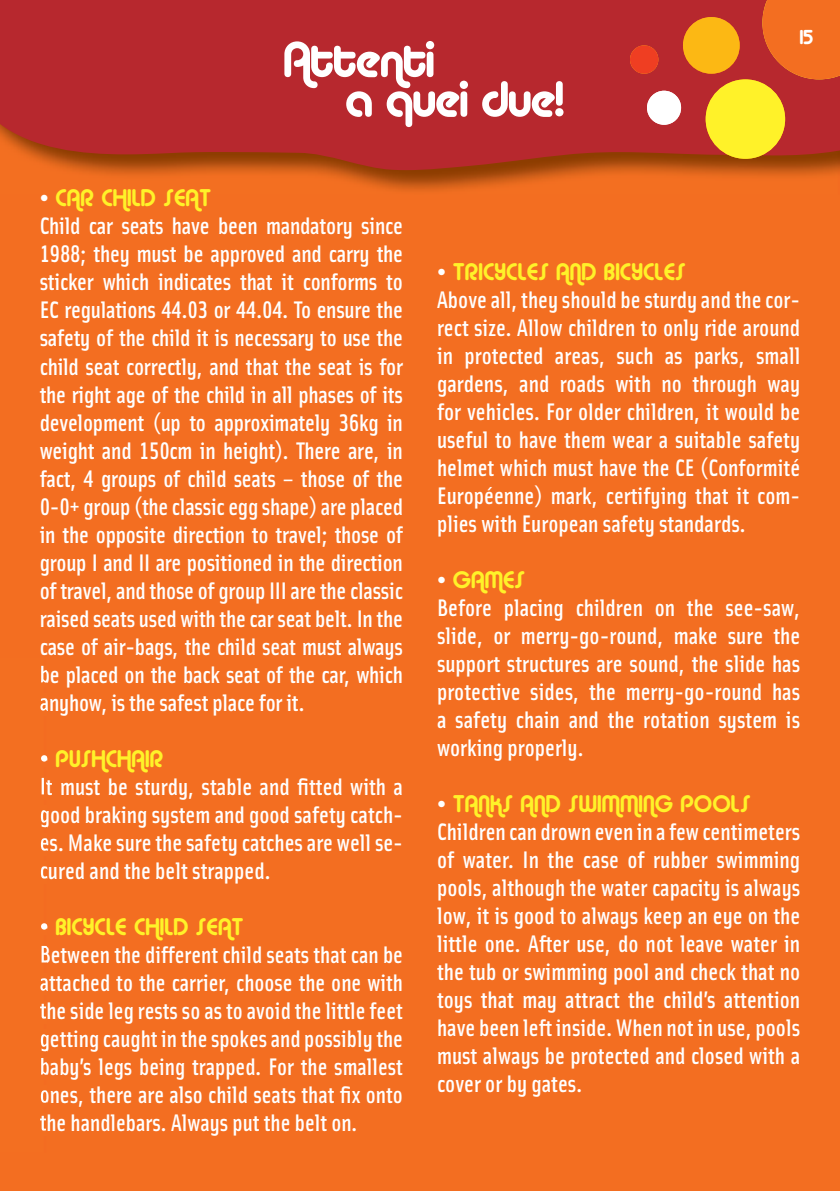
<style>
.page{position:relative;width:840px;height:1191px;background:#fff}
.page>*{position:absolute;margin:0;border:0;box-sizing:border-box;transform-origin:0 0}
.t1{font:24px/28px "Solex Medium Lining";color:#fff;text-align:justify}
.t2{font:24px "Alba";color:#fff229}
.t3{font:20px "Alba";color:#fff}
.s1{color:#fff}
</style>
<div class="page">
<div style="left:0;top:195px;width:839px;height:996px;background:#f36e21"></div>
<img style="left:0;top:170px;width:839px;height:25px">
<svg style="left:0;top:127px;width:839px;height:43px;background:#b33522"></svg>
<svg style="left:0;top:0;width:839px;height:127px;background:#bf3a3b"></svg>
<div style="left:682px;top:17px;width:57px;height:57px;background:#fcb814;border-radius:50%"></div>
<div style="left:705px;top:79px;width:79px;height:80px;background:#fff229;border-radius:50%"></div>
<div style="left:646px;top:91px;width:34px;height:34px;background:#fff;border-radius:50%"></div>
<div style="left:629px;top:45px;width:29px;height:29px;background:#ef3e22;border-radius:50%"></div>
<div style="left:0;top:658px;width:46px;height:494px;background:#f36f21"></div>
<img style="left:41px;top:665px;width:5px;height:22px">
<img style="left:40px;top:693px;width:6px;height:22px">
<svg style="left:41px;top:755px;width:5px;height:11px"></svg>
<img style="left:42px;top:777px;width:4px;height:22px">
<img style="left:41px;top:805px;width:5px;height:22px">
<img style="left:41px;top:833px;width:5px;height:22px">
<img style="left:41px;top:862px;width:5px;height:21px">
<svg style="left:41px;top:923px;width:5px;height:11px"></svg>
<img style="left:42px;top:945px;width:4px;height:17px">
<img style="left:40px;top:974px;width:6px;height:20px">
<img style="left:40px;top:1001px;width:6px;height:22px">
<img style="left:41px;top:1030px;width:5px;height:21px">
<img style="left:41px;top:1058px;width:5px;height:21px">
<img style="left:41px;top:1085px;width:5px;height:21px">
<img style="left:40px;top:1114px;width:6px;height:21px">
<p class="t3" style="left:798px;top:26px;width:15px">15</p>
<p class="t2" style="left:40px;top:184px;width:172px"><span class="s1">•</span> CAR CHILD SEAT</p>
<p class="t1" style="left:40px;top:211px;width:364px">Child car seats have been mandatory since 1988; they must be approved and carry the sticker which indicates that it conforms to EC regulations 44.03 or 44.04. To ensure the safety of the child it is necessary to use the child seat correctly, and that the seat is for the right age of the child in all phases of its development (up to approximately 36kg in weight and 150cm in height). There are, in fact, 4 groups of child seats – those of the 0-0+ group (the classic egg shape) are placed in the opposite direction to travel; those of group I and II are positioned in the direction of travel, and those of group III are the classic raised seats used with the car seat belt. In the case of air-bags, the child seat must always be placed on the back seat of the car, which anyhow, is the safest place for it.</p>
<p class="t2" style="left:40px;top:744px;width:124px"><span class="s1">•</span> PUSHCHAIR</p>
<p class="t1" style="left:40px;top:771px;width:364px">It must be sturdy, stable and fitted with a good braking system and good safety catch&shy;es. Make sure the safety catches are well se&shy;cured and the belt strapped.</p>
<p class="t2" style="left:40px;top:912px;width:205px"><span class="s1">•</span> BICYCLE CHILD SEAT</p>
<p class="t1" style="left:40px;top:939px;width:364px">Between the different child seats that can be attached to the carrier, choose the one with the side leg rests so as to avoid the little feet getting caught in the spokes and possibly the baby’s legs being trapped. For the smallest ones, there are also child seats that fix onto the handlebars. Always put the belt on.</p>
<p class="t2" style="left:437px;top:258px;width:249px"><span class="s1">•</span> TRICYCLES AND BICYCLES</p>
<p class="t1" style="left:437px;top:285px;width:364px">Above all, they should be sturdy and the cor&shy;rect size. Allow children to only ride around in protected areas, such as parks, small gardens, and roads with no through way for vehicles. For older children, it would be useful to have them wear a suitable safety helmet which must have the CE (Conformité Européenne) mark, certifying that it com&shy;plies with European safety standards.</p>
<p class="t2" style="left:437px;top:566px;width:89px"><span class="s1">•</span> GAMES</p>
<p class="t1" style="left:437px;top:593px;width:364px">Before placing children on the see-saw, slide, or merry-go-round, make sure the support structures are sound, the slide has protective sides, the merry-go-round has a safety chain and the rotation system is working properly.</p>
<p class="t2" style="left:437px;top:790px;width:314px"><span class="s1">•</span> TANKS AND SWIMMING POOLS</p>
<p class="t1" style="left:437px;top:817px;width:364px">Children can drown even in a few centimeters of water. In the case of rubber swimming pools, although the water capacity is always low, it is good to always keep an eye on the little one. After use, do not leave water in the tub or swimming pool and check that no toys that may attract the child’s attention have been left inside. When not in use, pools must always be protected and closed with a cover or by gates.</p>
</div>
